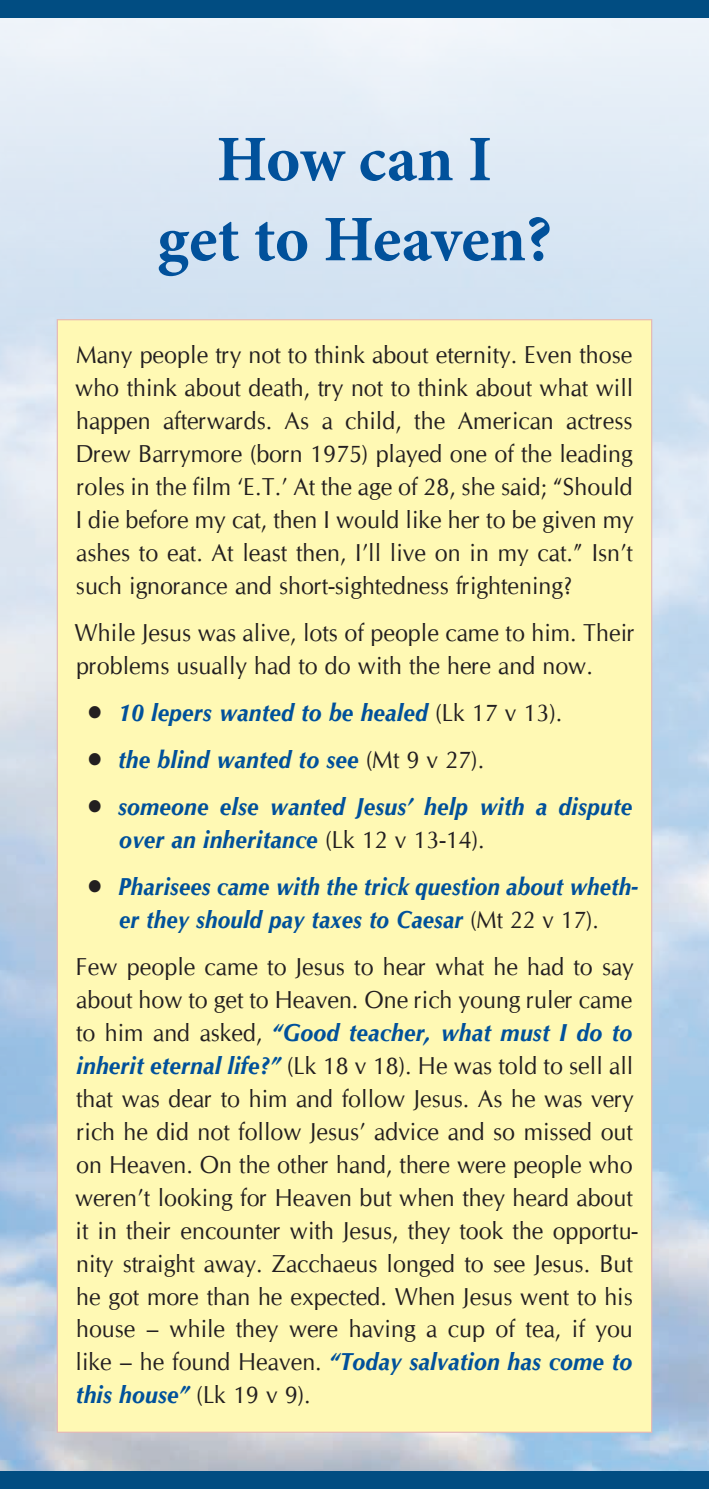
<style>
.page{position:relative;width:709px;height:1489px;background:#fff}
.page>*{position:absolute;margin:0;border:0;box-sizing:border-box;transform-origin:0 0}
.t1{font:700 65px/80px "Minion Pro";letter-spacing:-.005em;color:#01519b;text-align:center}
.t2{font:24.5px/33px "Cg Omega";color:#231f20;scale:.95 1}
.t3{font:italic 700 24.5px/33px "Cg Omega";color:#01519b;scale:.95 1}
.t4{font:italic 700 24.5px/33px "Cg Omega";color:#01519b;text-align:center;scale:.93 1}
.s1{font-weight:400;font-style:normal;color:#231f20}
.s2{font-weight:700;font-style:italic;color:#01519b}
</style>
<div class="page">
<div style="left:0;top:1470px;width:709px;height:18px;background:#014d82"></div>
<div style="left:0;top:0;width:709px;height:18px;background:#014d82"></div>
<div style="left:57px;top:320px;width:594px;height:1111px;background:#fff9b4"></div>
<h1 class="t1" style="left:157px;top:119px;width:396px">How can I<br>get to Heaven?</h1>
<p class="t2" style="left:75px;top:339px;width:589px;text-align:justify">Many people try not to think about eternity. Even those who think about death, try not to think about what will happen afterwards. As a child, the American actress Drew Barrymore (born 1975) played one of the leading roles in the film ‘E.T.’ At the age of 28, she said; “Should I die before my cat, then I would like her to be given my ashes to eat. At least then, I’ll live on in my cat.” Isn’t such ignorance and short-sightedness frightening?</p>
<p class="t2" style="left:75px;top:616px;width:591px">While Jesus was alive, lots of people came to him. Their problems usually had to do with the here and now.</p>
<p class="t3" style="left:87px;top:696px;width:502px"><span class="s1">•</span> 10 lepers wanted to be healed <span class="s1">(Lk 17 v 13).</span></p>
<p class="t3" style="left:87px;top:743px;width:420px"><span class="s1">•</span> the blind wanted to see <span class="s1">(Mt 9 v 27).</span></p>
<p class="t3" style="left:119px;top:790px;width:541px;text-indent:-33px"><span class="s1">•</span> someone else wanted Jesus’ help with a dispute over an inheritance <span class="s1">(Lk 12 v 13-14).</span></p>
<p class="t4" style="left:87px;top:870px;width:594px"><span class="s1">•</span> Pharisees came with the trick question about wheth&shy;er they should pay taxes to Caesar <span class="s1">(Mt 22 v 17).</span></p>
<p class="t2" style="left:75px;top:950px;width:594px">Few people came to Jesus to hear what he had to say about how to get to Heaven. One rich young ruler came to him and asked, <span class="s2">“Good teacher, what must I do to inherit eternal life?”</span> (Lk 18 v 18). He was told to sell all that was dear to him and follow Jesus. As he was very rich he did not follow Jesus’ advice and so missed out on Heaven. On the other hand, there were people who weren’t looking for Heaven but when they heard about it in their encounter with Jesus, they took the opportu&shy;nity straight away. Zacchaeus longed to see Jesus. But he got more than he expected. When Jesus went to his house – while they were having a cup of tea, if you like – he found Heaven. <span class="s2">“Today salvation has come to this house”</span> (Lk 19 v 9).</p>
</div>
